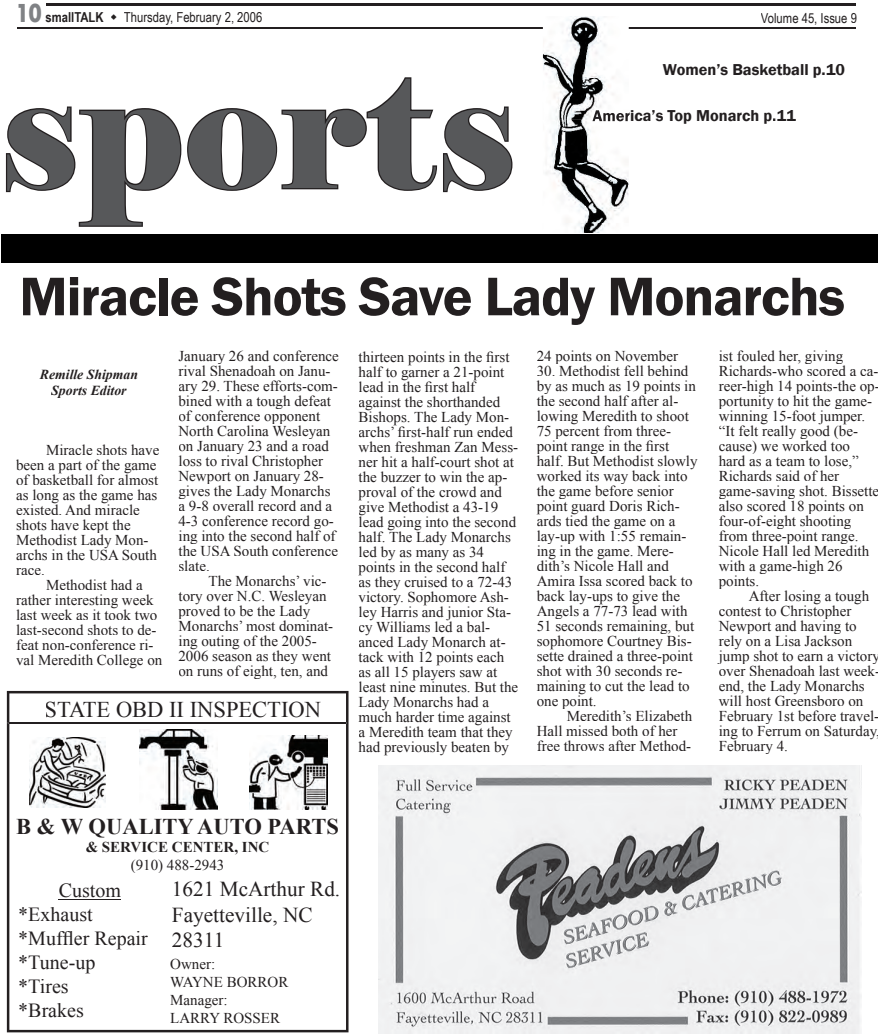
<style>
.page{position:relative;width:878px;height:1035px;background:#fff}
.page>*{position:absolute;margin:0;border:0;box-sizing:border-box;transform-origin:0 0}
.t1{font:162.5px "Elephant";letter-spacing:.02em;color:#57585a}
.t2{font:600 56.25px "Franklin Gothic";letter-spacing:-.02em;color:#231f20}
.t3{font:22.5px "Times New Roman";color:#231f20}
.t4{font:700 22.5px "Times New Roman";color:#231f20}
.t5{font:21.25px/25.5px "Times New Roman";color:#231f20}
.t6{font:20px/24px "Times New Roman";color:#231f20}
.t7{font:600 16.25px "Franklin Gothic";color:#231f20}
.t8{font:15px/15px "Times New Roman";color:#231f20}
.t9{font:700 15px/18px "Times New Roman";color:#231f20;text-align:center}
.t10{font:13.75px "Arial Narrow";color:#231f20}
.t11{font:italic 700 13.75px/16.2px "Times New Roman";color:#231f20;text-align:center}
.t12{font:700 13.75px "Arial Narrow";color:#231f20}
.s1{font-family:"Tw Cen";font-weight:800;font-stretch:condensed;font-size:27.5px;color:#808285}
.s2{font-weight:400}
</style>
<div class="page">
<hr style="left:17px;top:27px;width:838px;height:1px;background:#231f20">
<hr style="left:46px;top:3px;width:809px;height:3px;background:#231f20">
<img style="left:543px;top:16px;width:85px;height:217px">
<div style="left:1px;top:234px;width:876px;height:29px;background:#000"></div>
<svg style="left:5px;top:77px;width:508px;height:150px"></svg>
<img style="left:592px;top:110px;width:36px;height:11px">
<img style="left:378px;top:765px;width:483px;height:268px">
<svg style="left:7px;top:691px;width:341px;height:341px"></svg>
<hr style="left:59px;top:899px;width:62px;height:1px;background:#231f20">
<img style="left:30px;top:737px;width:76px;height:71px">
<img style="left:250px;top:735px;width:77px;height:75px">
<img style="left:140px;top:729px;width:77px;height:81px">
<hr style="left:9px;top:722px;width:337px;height:1px;background:#231f20">
<p class="t12" style="left:16px;top:7px;width:89px"><span class="s1">10</span> smallTALK</p>
<p class="t10" style="left:124px;top:8px;width:140px">Thursday, February 2, 2006</p>
<p class="t10" style="left:761px;top:8px;width:97px">Volume 45, Issue 9</p>
<p class="t1" style="left:0;top:28px;width:517px">sports</p>
<p class="t7" style="left:662px;top:60px;width:183px">Women’s Basketball p.10</p>
<p class="t7" style="left:592px;top:106px;width:205px">America’s Top Monarch p.11</p>
<p class="t2" style="left:19px;top:262px;width:827px">Miracle Shots Save Lady Monarchs</p>
<p class="t11" style="left:40px;top:366px;width:100px">Remille Shipman<br>Sports Editor</p>
<p class="t8" style="left:46px;top:442px;width:115px">Miracle shots have</p>
<p class="t8" style="left:16px;top:457px;width:142px">been a part of the game</p>
<p class="t8" style="left:16px;top:472px;width:144px">of basketball for almost</p>
<p class="t8" style="left:16px;top:487px;width:143px">as long as the game has</p>
<p class="t8" style="left:16px;top:502px;width:125px">existed. And miracle</p>
<p class="t8" style="left:16px;top:517px;width:116px">shots have kept the</p>
<p class="t8" style="left:16px;top:532px;width:134px">Methodist Lady Mon-</p>
<p class="t8" style="left:16px;top:547px;width:142px">archs in the USA South</p>
<p class="t8" style="left:16px;top:562px;width:30px">race.</p>
<p class="t8" style="left:46px;top:577px;width:98px">Methodist had a</p>
<p class="t8" style="left:16px;top:592px;width:139px">rather interesting week</p>
<p class="t8" style="left:16px;top:607px;width:143px">last week as it took two</p>
<p class="t8" style="left:16px;top:622px;width:142px">last-second shots to de-</p>
<p class="t8" style="left:16px;top:637px;width:139px">feat non-conference ri-</p>
<p class="t8" style="left:16px;top:652px;width:148px">val Meredith College on</p>
<p class="t8" style="left:178px;top:348px;width:162px">January 26 and conference</p>
<p class="t8" style="left:178px;top:363px;width:154px">rival Shenadoah on Janu-</p>
<p class="t8" style="left:178px;top:378px;width:161px">ary 29. These efforts-com-</p>
<p class="t8" style="left:178px;top:393px;width:154px">bined with a tough defeat</p>
<p class="t8" style="left:178px;top:408px;width:143px">of conference opponent</p>
<p class="t8" style="left:178px;top:423px;width:153px">North Carolina Wesleyan</p>
<p class="t8" style="left:178px;top:438px;width:152px">on January 23 and a road</p>
<p class="t8" style="left:178px;top:453px;width:146px">loss to rival Christopher</p>
<p class="t8" style="left:178px;top:468px;width:147px">Newport on January 28-</p>
<p class="t8" style="left:178px;top:483px;width:154px">gives the Lady Monarchs</p>
<p class="t8" style="left:178px;top:498px;width:155px">a 9-8 overall record and a</p>
<p class="t8" style="left:178px;top:513px;width:157px">4-3 conference record go-</p>
<p class="t8" style="left:178px;top:528px;width:159px">ing into the second half of</p>
<p class="t8" style="left:178px;top:543px;width:161px">the USA South conference</p>
<p class="t8" style="left:178px;top:558px;width:33px">slate.</p>
<p class="t8" style="left:208px;top:573px;width:120px">The Monarchs’ vic-</p>
<p class="t8" style="left:178px;top:588px;width:150px">tory over N.C. Wesleyan</p>
<p class="t8" style="left:178px;top:603px;width:133px">proved to be the Lady</p>
<p class="t8" style="left:178px;top:618px;width:156px">Monarchs’ most dominat-</p>
<p class="t8" style="left:178px;top:633px;width:140px">ing outing of the 2005-</p>
<p class="t8" style="left:178px;top:648px;width:154px">2006 season as they went</p>
<p class="t8" style="left:178px;top:663px;width:151px">on runs of eight, ten, and</p>
<p class="t3" style="left:45px;top:694px;width:278px">STATE OBD II INSPECTION</p>
<p class="t8" style="left:358px;top:350px;width:161px">thirteen points in the first half to garner a 21-point lead in the first half against the shorthanded<br>Bishops. The Lady Mon&shy;archs’ first-half run ended when freshman Zan Mess&shy;ner hit a half-court shot at the buzzer to win the ap&shy;proval of the crowd and give Methodist a 43-19 lead going into the second half. The Lady Monarchs led by as many as 34 points in the second half as they cruised to a 72-43 victory. Sophomore Ash&shy;ley Harris and junior Sta&shy;cy Williams led a bal&shy;anced Lady Monarch at&shy;tack with 12 points each as all 15 players saw at least nine minutes. But the<br>Lady Monarchs had a much harder time against a Meredith team that they had previously beaten by</p>
<p class="t8" style="left:536px;top:348px;width:143px">24 points on November</p>
<p class="t8" style="left:536px;top:363px;width:153px">30. Methodist fell behind</p>
<p class="t8" style="left:536px;top:378px;width:161px">by as much as 19 points in</p>
<p class="t8" style="left:536px;top:393px;width:143px">the second half after al-</p>
<p class="t8" style="left:536px;top:408px;width:154px">lowing Meredith to shoot</p>
<p class="t8" style="left:536px;top:423px;width:136px">75 percent from three-</p>
<p class="t8" style="left:536px;top:438px;width:134px">point range in the first</p>
<p class="t8" style="left:536px;top:453px;width:162px">half. But Methodist slowly</p>
<p class="t8" style="left:536px;top:468px;width:152px">worked its way back into</p>
<p class="t8" style="left:536px;top:483px;width:139px">the game before senior</p>
<p class="t8" style="left:536px;top:498px;width:144px">point guard Doris Rich-</p>
<p class="t8" style="left:536px;top:513px;width:140px">ards tied the game on a</p>
<p class="t8" style="left:536px;top:528px;width:151px">lay-up with 1:55 remain-</p>
<p class="t8" style="left:536px;top:543px;width:139px">ing in the game. Mere-</p>
<p class="t8" style="left:536px;top:558px;width:134px">dith’s Nicole Hall and</p>
<p class="t8" style="left:536px;top:573px;width:157px">Amira Issa scored back to</p>
<p class="t8" style="left:536px;top:588px;width:145px">back lay-ups to give the</p>
<p class="t8" style="left:536px;top:603px;width:152px">Angels a 77-73 lead with</p>
<p class="t8" style="left:536px;top:618px;width:159px">51 seconds remaining, but</p>
<p class="t8" style="left:536px;top:633px;width:156px">sophomore Courtney Bis-</p>
<p class="t8" style="left:536px;top:648px;width:158px">sette drained a three-point</p>
<p class="t8" style="left:536px;top:663px;width:147px">shot with 30 seconds re-</p>
<p class="t8" style="left:536px;top:678px;width:154px">maining to cut the lead to</p>
<p class="t8" style="left:536px;top:693px;width:61px">one point.</p>
<p class="t8" style="left:566px;top:708px;width:127px">Meredith’s Elizabeth</p>
<p class="t8" style="left:536px;top:723px;width:142px">Hall missed both of her</p>
<p class="t8" style="left:536px;top:738px;width:156px">free throws after Method-</p>
<p class="t8" style="left:718px;top:348px;width:126px">ist fouled her, giving</p>
<p class="t8" style="left:718px;top:363px;width:161px">Richards-who scored a ca-</p>
<p class="t8" style="left:718px;top:378px;width:162px">reer-high 14 points-the op-</p>
<p class="t8" style="left:718px;top:393px;width:155px">portunity to hit the game-</p>
<p class="t8" style="left:718px;top:408px;width:148px">winning 15-foot jumper.</p>
<p class="t8" style="left:718px;top:423px;width:141px">“It felt really good (be-</p>
<p class="t8" style="left:718px;top:438px;width:133px">cause) we worked too</p>
<p class="t8" style="left:718px;top:453px;width:141px">hard as a team to lose,”</p>
<p class="t8" style="left:718px;top:468px;width:122px">Richards said of her</p>
<p class="t8" style="left:718px;top:483px;width:162px">game-saving shot. Bissette</p>
<p class="t8" style="left:718px;top:498px;width:146px">also scored 18 points on</p>
<p class="t8" style="left:718px;top:513px;width:134px">four-of-eight shooting</p>
<p class="t8" style="left:718px;top:528px;width:141px">from three-point range.</p>
<p class="t8" style="left:718px;top:543px;width:152px">Nicole Hall led Meredith</p>
<p class="t8" style="left:718px;top:558px;width:125px">with a game-high 26</p>
<p class="t8" style="left:718px;top:573px;width:42px">points.</p>
<p class="t8" style="left:748px;top:588px;width:122px">After losing a tough</p>
<p class="t8" style="left:718px;top:603px;width:134px">contest to Christopher</p>
<p class="t8" style="left:718px;top:618px;width:139px">Newport and having to</p>
<p class="t8" style="left:718px;top:633px;width:135px">rely on a Lisa Jackson</p>
<p class="t8" style="left:718px;top:648px;width:163px">jump shot to earn a victory</p>
<p class="t8" style="left:718px;top:663px;width:163px">over Shenadoah last week-</p>
<p class="t8" style="left:718px;top:678px;width:147px">end, the Lady Monarchs</p>
<p class="t8" style="left:718px;top:693px;width:146px">will host Greensboro on</p>
<p class="t8" style="left:718px;top:708px;width:162px">February 1st before travel-</p>
<p class="t8" style="left:718px;top:723px;width:160px">ing to Ferrum on Saturday</p>
<p class="t8" style="left:718px;top:738px;width:71px">February 4.</p>
<p class="t4" style="left:16px;top:811px;width:324px">B &amp; W QUALITY AUTO PARTS</p>
<p class="t9" style="left:86px;top:837px;width:185px">&amp; SERVICE CENTER, INC <span class="s2">(910) 488-2943</span></p>
<p class="t6" style="left:18px;top:878px;width:131px;text-indent:40px">Custom *Exhaust *Muffler Repair *Tune-up *Tires<br>*Brakes</p>
<p class="t5" style="left:172px;top:876px;width:170px">1621 McArthur Rd.<br>Fayetteville, NC<br>28311</p>
<p class="t8" style="left:170px;top:955px;width:120px;line-height:18px">Owner:<br>WAYNE BORROR<br>Manager:<br>LARRY ROSSER</p>
</div>
